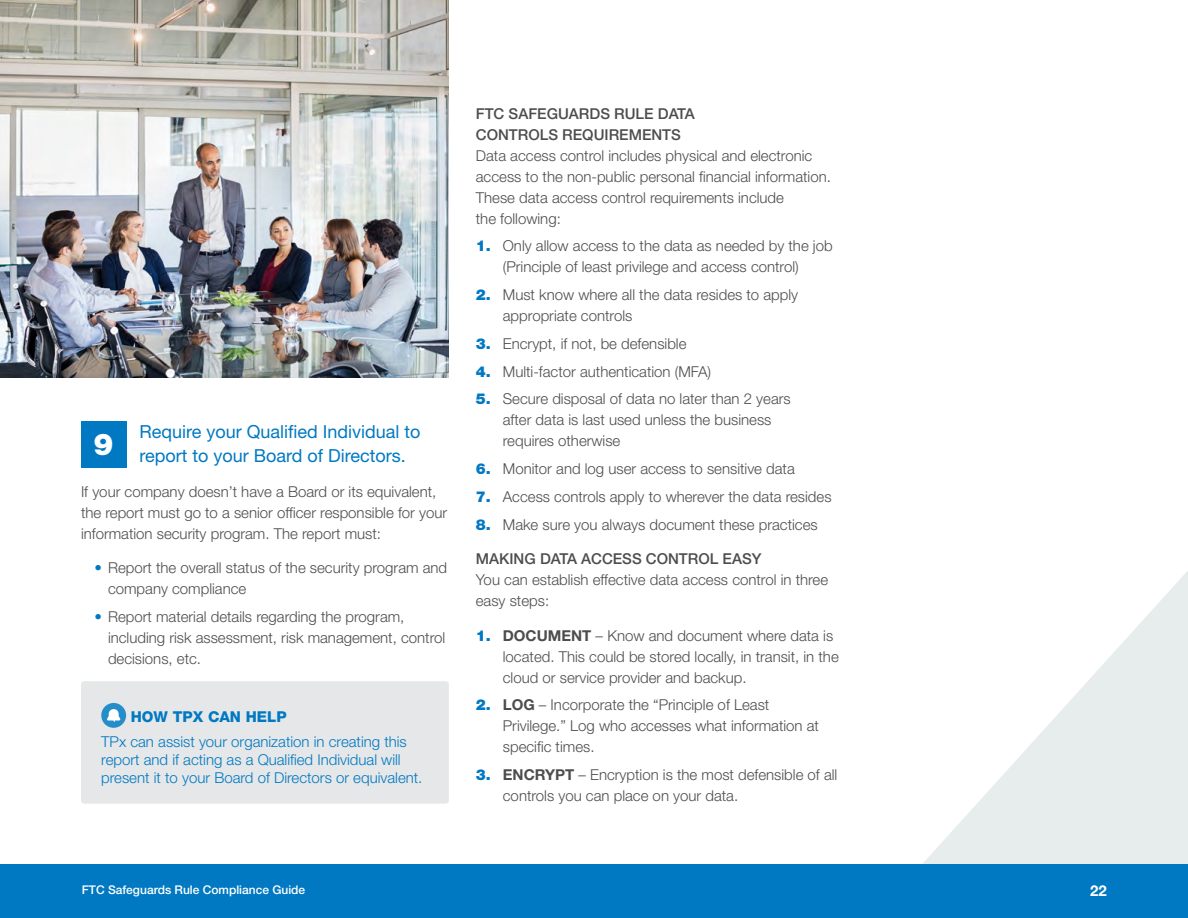
<style>
.page{position:relative;width:1188px;height:918px;background:#fff}
.page>*{position:absolute;margin:0;border:0;box-sizing:border-box;transform-origin:0 0}
.t1{font:900 30px "Helvetica Neue LT Std";color:#fff}
.t2{font:18px/24px "Helvetica Neue LT Std";color:#0079c2}
.t3{font:300 15px/21px "Helvetica Neue LT Std";color:#4d4d4f}
.t4{font:300 15px/18px "Helvetica Neue LT Std";color:#0079c2}
.t5{font:500 15px/21px "Helvetica Neue LT Std";color:#4d4d4f}
.t6{font:800 15px "Helvetica Neue LT Std";color:#0079c2}
.t7{font:700 15px "Helvetica Neue LT Std";color:#fff}
.t8{font:500 12px "Helvetica Neue LT Std";color:#fff}
.s1{font-weight:900;color:#0079c2}
.s2{font-weight:700}
</style>
<div class="page">
<div style="left:0;top:864px;width:1188px;height:54px;background:#0079c2"></div>
<svg style="left:923px;top:571px;width:265px;height:293px;fill:#e7ecec"></svg>
<div style="left:81px;top:421px;width:45px;height:47px;background:#0079c2"></div>
<div style="left:81px;top:681px;width:368px;height:123px;background:#e6e7e8;border-radius:3px"></div>
<div style="left:101px;top:703px;width:25px;height:25px;background:#268dcb;border-radius:50%"></div>
<svg style="left:107px;top:709px;width:13px;height:13px"></svg>
<img style="left:0;top:0;width:449px;height:378px">
<h1 class="t1" style="left:93px;top:426px;width:22px">9</h1>
<p class="t2" style="left:140px;top:420px;width:283px">Require your Qualified Individual to report to your Board of Directors.</p>
<p class="t3" style="left:81px;top:481px;width:368px">If your company doesn’t have a Board or its equivalent, the report must go to a senior officer responsible for your information security program. The report must:</p>
<p class="t3" style="left:108px;top:557px;width:341px;text-indent:-14px"><span class="s1">•</span> Report the overall status of the security program and company compliance</p>
<p class="t3" style="left:108px;top:606px;width:339px;text-indent:-14px"><span class="s1">•</span> Report material details regarding the program, including risk assessment, risk management, control decisions, etc.</p>
<p class="t6" style="left:131px;top:708px;width:157px">HOW TPX CAN HELP</p>
<p class="t4" style="left:101px;top:732px;width:323px">TPx can assist your organization in creating this report and if acting as a Qualified Individual will present it to your Board of Directors or equivalent.</p>
<p class="t5" style="left:476px;top:103px;width:220px">FTC SAFEGUARDS RULE DATA<br>CONTROLS REQUIREMENTS</p>
<p class="t3" style="left:476px;top:145px;width:357px">Data access control includes physical and electronic access to the non-public personal financial information.<br>These data access control requirements include<br>the following:</p>
<p class="t3" style="left:476px;top:235px;width:358px;text-align:center"><span class="s1">1.</span> Only allow access to the data as needed by the job (Principle of least privilege and access control)</p>
<p class="t3" style="left:503px;top:284px;width:297px;text-indent:-27px"><span class="s1">2.</span> Must know where all the data resides to apply appropriate controls</p>
<p class="t3" style="left:476px;top:333px;width:212px"><span class="s1">3.</span> Encrypt, if not, be defensible</p>
<p class="t3" style="left:476px;top:361px;width:237px"><span class="s1">4.</span> Multi-factor authentication (MFA)</p>
<p class="t3" style="left:503px;top:388px;width:289px;text-indent:-27px"><span class="s1">5.</span> Secure disposal of data no later than 2 years after data is last used unless the business requires otherwise</p>
<p class="t3" style="left:476px;top:458px;width:321px"><span class="s1">6.</span> Monitor and log user access to sensitive data</p>
<p class="t3" style="left:476px;top:486px;width:357px"><span class="s1">7.</span> Access controls apply to wherever the data resides</p>
<p class="t3" style="left:476px;top:514px;width:343px"><span class="s1">8.</span> Make sure you always document these practices</p>
<p class="t5" style="left:476px;top:548px;width:287px">MAKING DATA ACCESS CONTROL EASY</p>
<p class="t3" style="left:476px;top:569px;width:354px">You can establish effective data access control in three easy steps:</p>
<p class="t3" style="left:503px;top:625px;width:337px;text-indent:-27px"><span class="s1">1.</span> <span class="s2">DOCUMENT</span> – Know and document where data is located. This could be stored locally, in transit, in the cloud or service provider and backup.</p>
<p class="t3" style="left:503px;top:694px;width:318px;text-indent:-27px"><span class="s1">2.</span> <span class="s2">LOG</span> – Incorporate the “Principle of Least<br>Privilege.” Log who accesses what information at specific times.</p>
<p class="t3" style="left:503px;top:764px;width:336px;text-indent:-27px"><span class="s1">3.</span> <span class="s2">ENCRYPT</span> – Encryption is the most defensible of all controls you can place on your data.</p>
<p class="t8" style="left:82px;top:883px;width:225px">FTC Safeguards Rule Compliance Guide</p>
<p class="t7" style="left:1090px;top:882px;width:18px">22</p>
</div>
